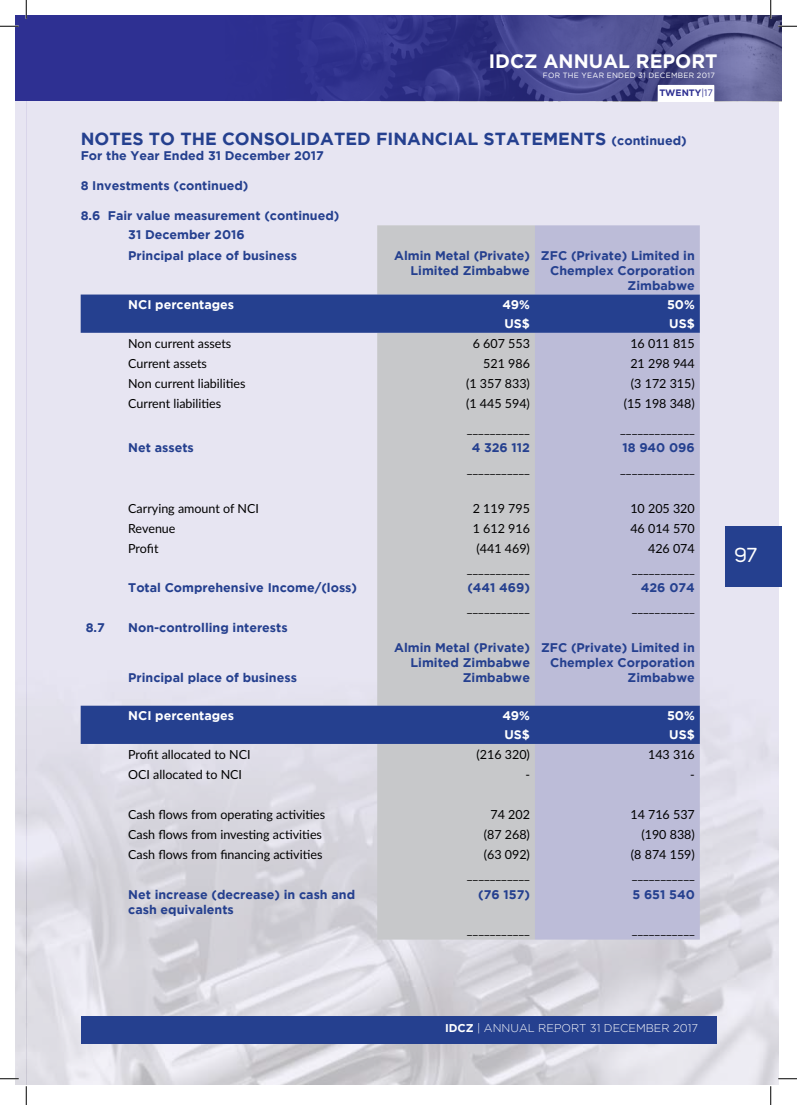
<style>
.page{position:relative;width:797px;height:1105px;background:#fff}
.page>*{position:absolute;margin:0;border:0;box-sizing:border-box;transform-origin:0 0}
.t1{font:20px "Uni Sans";color:#fff}
.t2{font:700 19.38px "Gotham";color:#fff}
.t3{font:700 17.5px "Gotham";color:#25408f}
.t4{font:12.5px "Lato";color:#000}
.t5{font:700 12.5px/15px "Gotham";color:#25408f;text-align:right}
.t6{font:700 12.5px "Gotham";color:#fff}
.t7{font:300 11.25px "Gotham";color:#fff}
.t8{font:700 9.25px "Gotham";color:#2e3092}
.t9{font:italic 7.62px "Gotham";letter-spacing:.04em;color:#fff}
.s1{font-weight:400;font-style:italic}
.s2{font-size:12.5px}
.s3{font-weight:700}
</style>
<div class="page">
<img style="left:16px;top:101px;width:762px;height:983px">
<div style="left:725px;top:526px;width:56px;height:60px;background:#25408f"></div>
<div style="left:80px;top:1016px;width:636px;height:27px;background:#25408f"></div>
<div style="left:16px;top:16px;width:12px;height:85px;background:#2e3092"></div>
<div style="left:28px;top:16px;width:753px;height:85px;background:#2e3092"></div>
<img style="left:325px;top:16px;width:456px;height:85px">
<svg style="left:657px;top:85px;width:57px;height:16px"></svg>
<div style="left:377px;top:225px;width:158px;height:714px;background:#c7c8ca"></div>
<div style="left:535px;top:225px;width:164px;height:714px;background:#bcbcd8"></div>
<div style="left:81px;top:295px;width:618px;height:38px;background:#25408f"></div>
<div style="left:81px;top:706px;width:618px;height:38px;background:#25408f"></div>
<svg style="left:0;top:25px;width:19px;height:2px"></svg>
<svg style="left:778px;top:25px;width:19px;height:2px"></svg>
<svg style="left:0;top:1078px;width:19px;height:1px"></svg>
<svg style="left:778px;top:1078px;width:19px;height:1px"></svg>
<svg style="left:25px;top:0;width:2px;height:19px"></svg>
<svg style="left:25px;top:1086px;width:2px;height:19px"></svg>
<svg style="left:770px;top:0;width:1px;height:19px"></svg>
<svg style="left:770px;top:1086px;width:1px;height:19px"></svg>
<h2 class="t2" style="left:489px;top:50px;width:230px">IDCZ ANNUAL REPORT</h2>
<p class="t9" style="left:543px;top:70px;width:173px">FOR THE YEAR ENDED 31 DECEMBER 2017</p>
<p class="t8" style="left:659px;top:87px;width:55px">TWENTY<span class="s1">|17</span></p>
<h3 class="t3" style="left:81px;top:129px;width:607px">NOTES TO THE CONSOLIDATED FINANCIAL STATEMENTS <span class="s2">(continued)</span></h3>
<p class="t5" style="left:81px;top:148px;width:245px">For the Year Ended 31 December 2017</p>
<p class="t5" style="left:81px;top:178px;width:169px">8 Investments (continued)</p>
<p class="t5" style="left:128px;top:206px;width:213px;line-height:19.6px;text-align:left;text-indent:-48px">8.6 Fair value measurement (continued)<br>31 December 2016<br>Principal place of business</p>
<p class="t5" style="left:394px;top:247px;width:137px">Almin Metal (Private)<br>Limited Zimbabwe</p>
<p class="t5" style="left:541px;top:247px;width:155px">ZFC (Private) Limited in<br>Chemplex Corporation<br>Zimbabwe</p>
<p class="t6" style="left:128px;top:297px;width:107px">NCI percentages</p>
<p class="t6" style="left:502px;top:297px;width:29px">49%</p>
<p class="t6" style="left:667px;top:297px;width:29px">50%</p>
<p class="t6" style="left:504px;top:316px;width:27px">US$</p>
<p class="t6" style="left:669px;top:316px;width:27px">US$</p>
<p class="t4" style="left:128px;top:334px;width:105px">Non current assets</p>
<p class="t4" style="left:473px;top:334px;width:59px">6 607 553</p>
<p class="t4" style="left:630px;top:334px;width:66px">16 011 815</p>
<p class="t4" style="left:128px;top:354px;width:80px">Current assets</p>
<p class="t4" style="left:483px;top:354px;width:48px">521 986</p>
<p class="t4" style="left:630px;top:354px;width:66px">21 298 944</p>
<p class="t4" style="left:128px;top:374px;width:119px">Non current liabilities</p>
<p class="t4" style="left:466px;top:374px;width:65px">(1 357 833)</p>
<p class="t4" style="left:631px;top:374px;width:65px">(3 172 315)</p>
<p class="t4" style="left:128px;top:395px;width:95px">Current liabilities</p>
<p class="t4" style="left:466px;top:395px;width:65px">(1 445 594)</p>
<p class="t4" style="left:623px;top:395px;width:73px">(15 198 348)</p>
<p class="t4" style="left:467px;top:419px;width:65px">___________</p>
<p class="t4" style="left:620px;top:419px;width:76px">_____________</p>
<p class="t5" style="left:128px;top:440px;width:67px">Net assets</p>
<p class="t5" style="left:471px;top:440px;width:60px">4 326 112</p>
<p class="t5" style="left:622px;top:440px;width:74px">18 940 096</p>
<p class="t4" style="left:467px;top:459px;width:65px">___________</p>
<p class="t4" style="left:620px;top:459px;width:76px">_____________</p>
<p class="t4" style="left:128px;top:499px;width:132px">Carrying amount of NCI</p>
<p class="t4" style="left:473px;top:499px;width:59px">2 119 795</p>
<p class="t4" style="left:630px;top:499px;width:66px">10 205 320</p>
<p class="t4" style="left:128px;top:520px;width:49px">Revenue</p>
<p class="t4" style="left:473px;top:520px;width:59px">1 612 916</p>
<p class="t4" style="left:630px;top:520px;width:66px">46 014 570</p>
<p class="t4" style="left:128px;top:540px;width:32px">Profit</p>
<p class="t4" style="left:476px;top:540px;width:55px">(441 469)</p>
<p class="t4" style="left:648px;top:540px;width:48px">426 074</p>
<p class="t4" style="left:467px;top:560px;width:65px">___________</p>
<p class="t4" style="left:631px;top:560px;width:65px">___________</p>
<p class="t5" style="left:128px;top:580px;width:230px">Total Comprehensive Income/(loss)</p>
<p class="t5" style="left:467px;top:580px;width:64px">(441 469)</p>
<p class="t5" style="left:641px;top:580px;width:55px">426 074</p>
<p class="t4" style="left:467px;top:599px;width:65px">___________</p>
<p class="t4" style="left:631px;top:599px;width:65px">___________</p>
<p class="t5" style="left:86px;top:619px;width:21px">8.7</p>
<p class="t5" style="left:128px;top:619px;width:161px">Non-controlling interests</p>
<p class="t5" style="left:128px;top:669px;width:170px">Principal place of business</p>
<p class="t5" style="left:394px;top:639px;width:137px">Almin Metal (Private)<br>Limited Zimbabwe<br>Zimbabwe</p>
<p class="t5" style="left:541px;top:639px;width:155px">ZFC (Private) Limited in<br>Chemplex Corporation<br>Zimbabwe</p>
<p class="t6" style="left:128px;top:708px;width:107px">NCI percentages</p>
<p class="t6" style="left:502px;top:708px;width:29px">49%</p>
<p class="t6" style="left:667px;top:708px;width:29px">50%</p>
<p class="t6" style="left:504px;top:727px;width:27px">US$</p>
<p class="t6" style="left:669px;top:727px;width:27px">US$</p>
<p class="t4" style="left:128px;top:745px;width:124px">Profit allocated to NCI</p>
<p class="t4" style="left:476px;top:745px;width:55px">(216 320)</p>
<p class="t4" style="left:648px;top:745px;width:48px">143 316</p>
<p class="t4" style="left:128px;top:766px;width:115px">OCI allocated to NCI</p>
<p class="t4" style="left:525px;top:766px;width:6px">-</p>
<p class="t4" style="left:690px;top:766px;width:6px">-</p>
<p class="t4" style="left:128px;top:806px;width:198px">Cash flows from operating activities</p>
<p class="t4" style="left:490px;top:806px;width:41px">74 202</p>
<p class="t4" style="left:630px;top:806px;width:66px">14 716 537</p>
<p class="t4" style="left:128px;top:826px;width:195px">Cash flows from investing activities</p>
<p class="t4" style="left:484px;top:826px;width:48px">(87 268)</p>
<p class="t4" style="left:641px;top:826px;width:55px">(190 838)</p>
<p class="t4" style="left:128px;top:846px;width:196px">Cash flows from financing activities</p>
<p class="t4" style="left:484px;top:846px;width:48px">(63 092)</p>
<p class="t4" style="left:631px;top:846px;width:65px">(8 874 159)</p>
<p class="t4" style="left:467px;top:866px;width:65px">___________</p>
<p class="t4" style="left:631px;top:866px;width:65px">___________</p>
<p class="t5" style="left:128px;top:886px;width:228px;text-align:left">Net increase (decrease) in cash and cash equivalents</p>
<p class="t5" style="left:478px;top:886px;width:53px">(76 157)</p>
<p class="t5" style="left:632px;top:886px;width:64px">5 651 540</p>
<p class="t4" style="left:467px;top:920px;width:65px">___________</p>
<p class="t4" style="left:631px;top:920px;width:65px">___________</p>
<h1 class="t1" style="left:734px;top:543px;width:24px">97</h1>
<p class="t7" style="left:445px;top:1022px;width:254px"><span class="s3">IDCZ</span> | ANNUAL REPORT 31 DECEMBER 2017</p>
</div>
